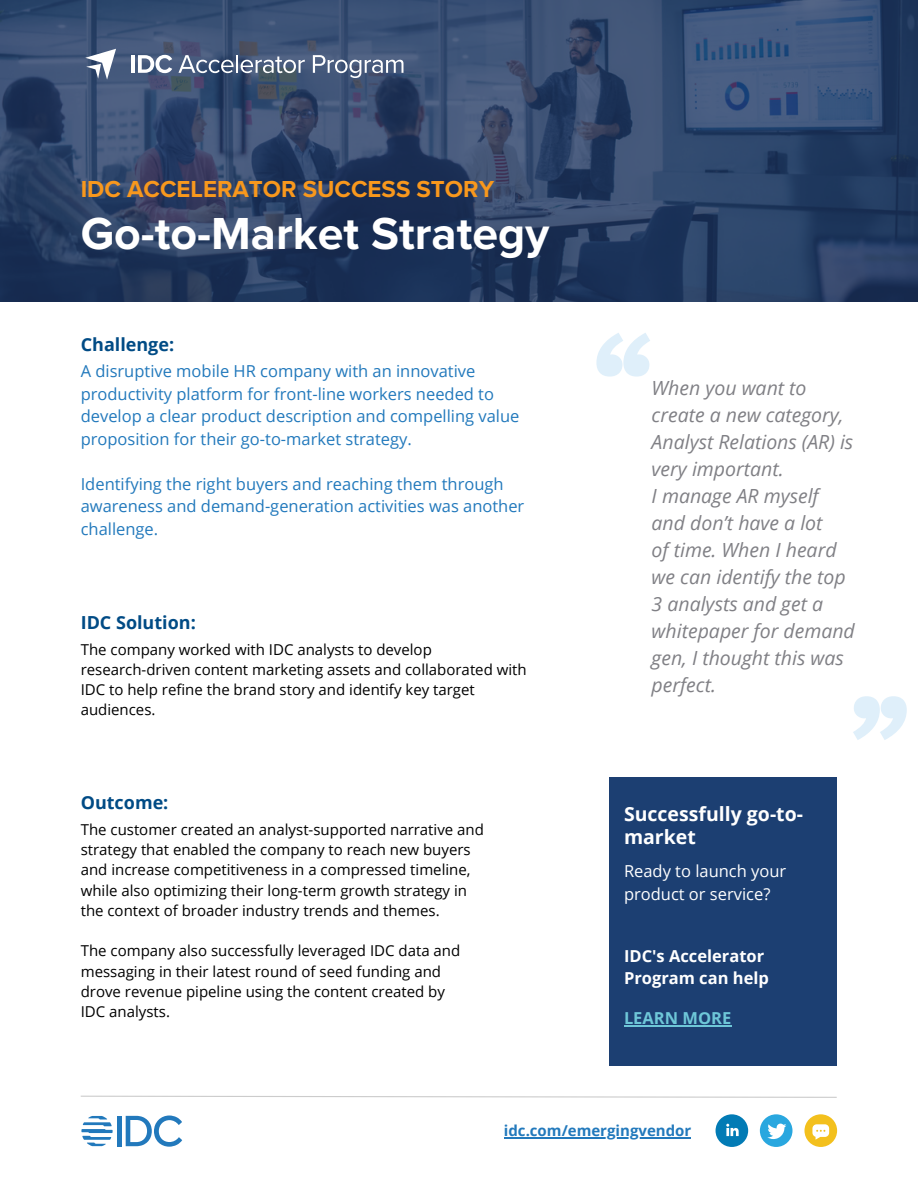
<style>
.page{position:relative;width:918px;height:1188px;background:#fff}
.page>*{position:absolute;margin:0;border:0;box-sizing:border-box;transform-origin:0 0}
.t1{font:700 46.5px "Proxima Nova";color:#fff}
.t2{font:700 24px "Proxima Nova";color:#f8981d}
.t3{font:italic 19.5px/27px "Open Sans";color:#808085}
.t4{font:700 19.5px/22.5px "Open Sans";color:#fff}
.t5{font:700 18px "Open Sans";color:#004b85}
.t6{font:16.5px/22.5px "Open Sans";color:#2279bc}
.t7{font:16.5px/22.5px "Open Sans";color:#fff}
.t8{font:700 16.5px/22.5px "Open Sans";color:#fff}
.t9{font:700 16.5px "Open Sans";color:#6ec7d8}
.t10{font:15px/20.2px "Open Sans";color:#000}
.t11{font:700 15px "Open Sans";color:#2279bc}
</style>
<div class="page">
<img style="left:0;top:0;width:918px;height:301px">
<svg style="left:80px;top:1095px;width:757px;height:3px"></svg>
<div style="left:117px;top:1116px;width:5px;height:30px;background:#2279bc"></div>
<svg style="left:126px;top:1116px;width:56px;height:31px"></svg>
<svg style="left:81px;top:1116px;width:32px;height:30px"></svg>
<svg style="left:85px;top:49px;width:31px;height:31px"></svg>
<hr style="left:131px;top:55px;width:4px;height:18px;background:#fff">
<svg style="left:138px;top:55px;width:34px;height:18px"></svg>
<svg style="left:178px;top:55px;width:127px;height:18px"></svg>
<svg style="left:313px;top:55px;width:90px;height:23px"></svg>
<div style="left:610px;top:777px;width:227px;height:289px;background:#1c3f72"></div>
<svg style="left:760px;top:1114px;width:32px;height:33px"></svg>
<svg style="left:716px;top:1114px;width:32px;height:33px"></svg>
<svg style="left:804px;top:1114px;width:33px;height:33px"></svg>
<svg style="left:596px;top:333px;width:54px;height:44px"></svg>
<svg style="left:853px;top:696px;width:54px;height:44px"></svg>
<hr style="left:624px;top:1025px;width:107px;height:1px;background:#6ec7d8">
<hr style="left:504px;top:1137px;width:180px;height:2px;background:#2279bc">
<svg style="left:684px;top:1137px;width:7px;height:2px"></svg>
<p class="t2" style="left:81px;top:178px;width:415px">IDC ACCELERATOR SUCCESS STORY</p>
<p class="t1" style="left:81px;top:212px;width:470px">Go-to-Market Strategy</p>
<p class="t5" style="left:81px;top:332px;width:95px">Challenge:</p>
<p class="t6" style="left:81px;top:360px;width:440px">A disruptive mobile HR company with an innovative productivity platform for front-line workers needed to develop a clear product description and compelling value proposition for their go-to-market strategy.</p>
<p class="t6" style="left:81px;top:472px;width:445px">Identifying the right buyers and reaching them through awareness and demand-generation activities was another challenge.</p>
<p class="t5" style="left:81px;top:610px;width:117px">IDC Solution:</p>
<p class="t10" style="left:81px;top:639px;width:353px">The company worked with IDC analysts to develop</p>
<p class="t10" style="left:81px;top:659px;width:448px">research-driven content marketing assets and collaborated with<br>IDC to help refine the brand story and identify key target audiences.</p>
<p class="t5" style="left:81px;top:790px;width:89px">Outcome:</p>
<p class="t10" style="left:81px;top:819px;width:405px">The customer created an analyst-supported narrative and</p>
<p class="t10" style="left:81px;top:839px;width:392px">strategy that enabled the company to reach new buyers</p>
<p class="t10" style="left:81px;top:859px;width:391px">and increase competitiveness in a compressed timeline,</p>
<p class="t10" style="left:81px;top:880px;width:388px">while also optimizing their long-term growth strategy in</p>
<p class="t10" style="left:81px;top:900px;width:361px">the context of broader industry trends and themes.</p>
<p class="t10" style="left:81px;top:940px;width:381px">The company also successfully leveraged IDC data and</p>
<p class="t10" style="left:81px;top:961px;width:362px">messaging in their latest round of seed funding and</p>
<p class="t10" style="left:81px;top:981px;width:366px">drove revenue pipeline using the content created by</p>
<p class="t10" style="left:81px;top:1001px;width:91px">IDC analysts.</p>
<p class="t3" style="left:652px;top:374px;width:156px">When you want to</p>
<p class="t3" style="left:652px;top:401px;width:193px">create a new category,</p>
<p class="t3" style="left:652px;top:428px;width:203px">Analyst Relations (AR) is very important.</p>
<p class="t3" style="left:652px;top:482px;width:169px">I manage AR myself</p>
<p class="t3" style="left:652px;top:509px;width:172px">and don’t have a lot</p>
<p class="t3" style="left:652px;top:536px;width:187px">of time. When I heard</p>
<p class="t3" style="left:652px;top:563px;width:196px">we can identify the top</p>
<p class="t3" style="left:652px;top:590px;width:173px">3 analysts and get a</p>
<p class="t3" style="left:652px;top:617px;width:205px">whitepaper for demand</p>
<p class="t3" style="left:652px;top:644px;width:194px">gen, I thought this was</p>
<p class="t3" style="left:652px;top:671px;width:66px">perfect.</p>
<p class="t4" style="left:624px;top:803px;width:181px">Successfully go-to&shy;market</p>
<p class="t7" style="left:624px;top:860px;width:164px">Ready to launch your product or service?</p>
<p class="t8" style="left:624px;top:944px;width:146px">IDC's Accelerator<br>Program can help</p>
<p class="t9" style="left:624px;top:1007px;width:109px">LEARN MORE</p>
<p class="t11" style="left:504px;top:1120px;width:189px">idc.com/emergingvendor</p>
</div>
